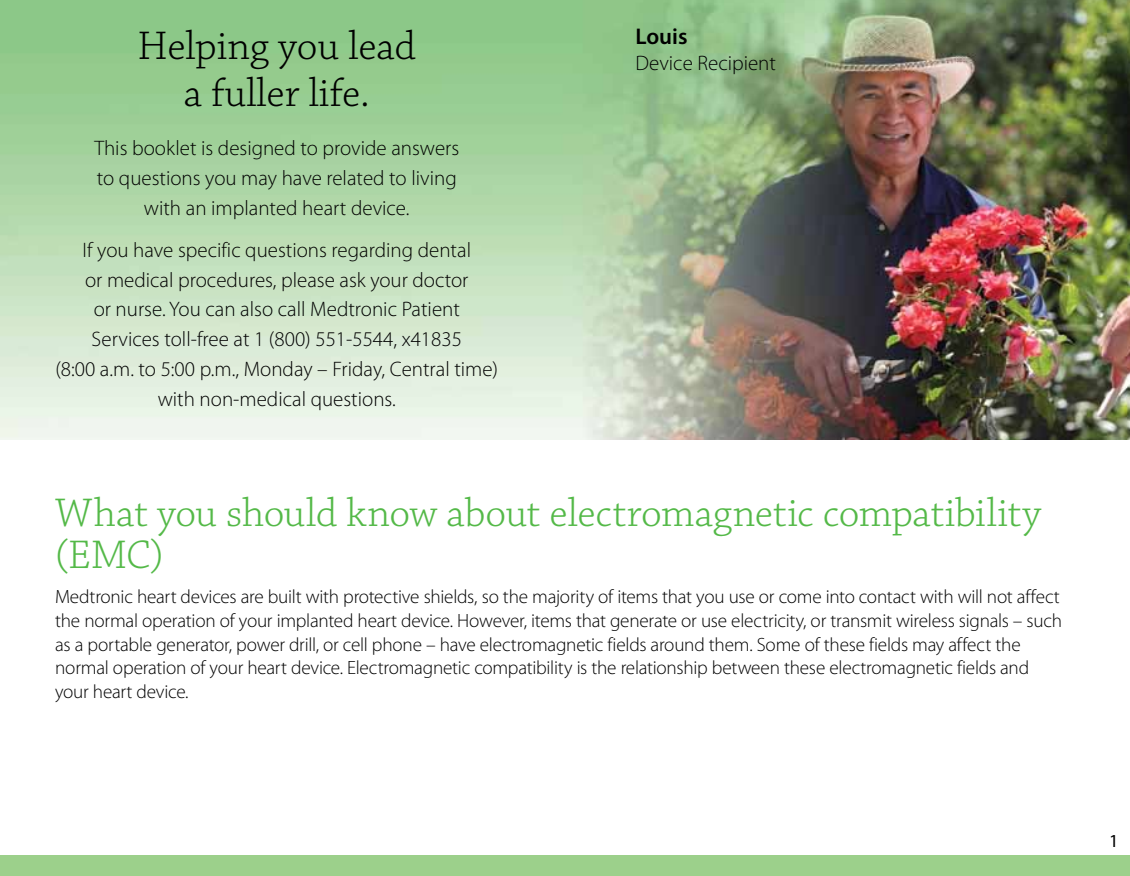
<style>
.page{position:relative;width:1130px;height:876px;background:#fff}
.page>*{position:absolute;margin:0;border:0;box-sizing:border-box;transform-origin:0 0}
.t1{font:300 42px/42px "Chaparral Pro";letter-spacing:-.01em;color:#54b948}
.t2{font:300 42px "Chaparral Pro";color:#000}
.t3{font:600 22.75px "Myriad Pro";color:#000}
.t4{font:300 21px/29.8px "Myriad Pro";color:#000;text-align:center}
.t5{font:300 19.25px/23.6px "Myriad Pro";letter-spacing:-.01em;color:#000}
.t6{font:18.38px "Myriad Pro";color:#000}
</style>
<div class="page">
<img style="left:0;top:0;width:1130px;height:439px">
<div style="left:0;top:855px;width:1130px;height:21px;background:#9cd08b"></div>
<h1 class="t2" style="left:138px;top:23px;width:280px">Helping you lead</h1>
<h1 class="t2" style="left:184px;top:70px;width:188px">a fuller life.</h1>
<p class="t4" style="left:94px;top:133px;width:366px">This booklet is designed to provide answers to questions you may have related to living with an implanted heart device.</p>
<p class="t4" style="left:55px;top:235px;width:444px">If you have specific questions regarding dental<br>or medical procedures, please ask your doctor<br>or nurse. You can also call Medtronic Patient<br>Services toll-free at 1 (800) 551-5544, x41835<br>(8:00 a.m. to 5:00 p.m., Monday – Friday, Central time) with non-medical questions.</p>
<p class="t3" style="left:635px;top:22px;width:54px">Louis</p>
<p class="t4" style="left:635px;top:48px;width:142px">Device Recipient</p>
<h1 class="t1" style="left:55px;top:494px;width:988px">What you should know about electromagnetic compatibility (EMC)</h1>
<p class="t5" style="left:55px;top:585px;width:1008px">Medtronic heart devices are built with protective shields, so the majority of items that you use or come into contact with will not affect the normal operation of your implanted heart device. However, items that generate or use electricity, or transmit wireless signals – such as a portable generator, power drill, or cell phone – have electromagnetic fields around them. Some of these fields may affect the normal operation of your heart device. Electromagnetic compatibility is the relationship between these electromagnetic fields and your heart device.</p>
<p class="t6" style="left:1109px;top:829px;width:11px">1</p>
</div>
